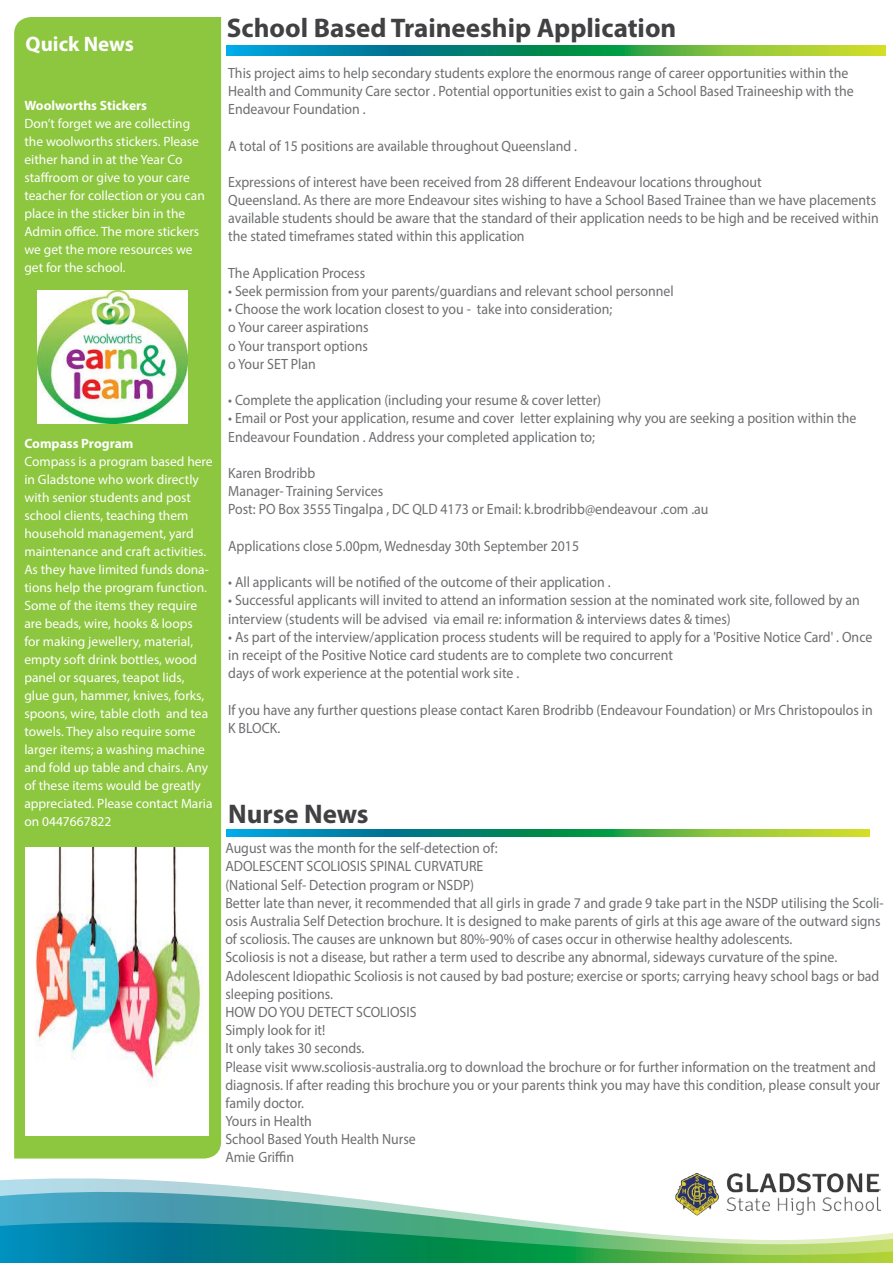
<style>
.page{position:relative;width:893px;height:1263px;background:#fff}
.page>*{position:absolute;margin:0;border:0;box-sizing:border-box;transform-origin:0 0}
.t1{font:700 27px "Myriad Pro";color:#414042}
.t2{font:700 21px "Myriad Pro";color:#fff}
.t3{font:14.85px/18.1px "Myriad Pro";color:#6d6e71;scale:.93 1}
.t4{font:13.5px/18px "Myriad Pro";color:#fff}
.t5{font:700 13.5px "Myriad Pro";color:#fff}
</style>
<div class="page">
<div style="left:14px;top:17px;width:207px;height:1141px;background:#8dc63f"></div>
<svg style="left:0;top:1178px;width:893px;height:85px"></svg>
<svg style="left:227px;top:45px;width:659px;height:10px;background:#38a067"></svg>
<img style="left:37px;top:290px;width:150px;height:133px">
<img style="left:26px;top:847px;width:183px;height:288px">
<img style="left:674px;top:1173px;width:206px;height:43px">
<svg style="left:227px;top:829px;width:642px;height:8px;background:#38a067"></svg>
<h2 class="t2" style="left:26px;top:30px;width:110px">Quick News</h2>
<p class="t5" style="left:24px;top:97px;width:124px">Woolworths Stickers</p>
<p class="t4" style="left:24px;top:114px;width:182px">Don’t forget we are collecting the woolworths stickers. Please either hand in at the Year Co staffroom or give to your care teacher for collection or you can place in the sticker bin in the<br>Admin office. The more stickers we get the more resources we get for the school.</p>
<p class="t5" style="left:24px;top:435px;width:111px">Compass Program</p>
<p class="t4" style="left:24px;top:453px;width:190px">Compass is a program based here in Gladstone who work directly with senior students and post school clients, teaching them household management, yard maintenance and craft activities.<br>As they have limited funds dona&shy;tions help the program function.<br>Some of the items they require are beads, wire, hooks &amp; loops<br>for making jewellery, material, empty soft drink bottles, wood panel or squares, teapot lids, glue gun, hammer, knives, forks, spoons, wire, table cloth and tea towels. They also require some larger items; a washing machine and fold up table and chairs. Any of these items would be greatly appreciated. Please contact Maria on 0447667822</p>
<h1 class="t1" style="left:227px;top:11px;width:451px">School Based Traineeship Application</h1>
<p class="t3" style="left:228px;top:63px;width:674px">This project aims to help secondary students explore the enormous range of career opportunities within the<br>Health and Community Care sector . Potential opportunities exist to gain a School Based Traineeship with the<br>Endeavour Foundation .</p>
<p class="t3" style="left:228px;top:136px;width:376px">A total of 15 positions are available throughout Queensland .</p>
<p class="t3" style="left:228px;top:173px;width:701px">Expressions of interest have been received from 28 different Endeavour locations throughout<br>Queensland. As there are more Endeavour sites wishing to have a School Based Trainee than we have placements available students should be aware that the standard of their application needs to be high and be received within the stated timeframes stated within this application</p>
<p class="t3" style="left:228px;top:264px;width:149px">The Application Process</p>
<p class="t3" style="left:228px;top:282px;width:480px">• Seek permission from your parents/guardians and relevant school personnel</p>
<p class="t3" style="left:228px;top:300px;width:414px">• Choose the work location closest to you - take into consideration; o Your career aspirations<br>o Your transport options<br>o Your SET Plan</p>
<p class="t3" style="left:228px;top:391px;width:402px">• Complete the application (including your resume &amp; cover letter)</p>
<p class="t3" style="left:228px;top:409px;width:677px">• Email or Post your application, resume and cover letter explaining why you are seeking a position within the<br>Endeavour Foundation . Address your completed application to;</p>
<p class="t3" style="left:228px;top:464px;width:518px">Karen Brodribb<br>Manager- Training Services<br>Post: PO Box 3555 Tingalpa , DC QLD 4173 or Email: k.brodribb@endeavour .com .au</p>
<p class="t3" style="left:228px;top:536px;width:379px">Applications close 5.00pm, Wednesday 30th September 2015</p>
<p class="t3" style="left:228px;top:573px;width:413px">• All applicants will be notified of the outcome of their application .</p>
<p class="t3" style="left:228px;top:591px;width:681px">• Successful applicants will invited to attend an information session at the nominated work site, followed by an interview (students will be advised via email re: information &amp; interviews dates &amp; times)</p>
<p class="t3" style="left:228px;top:627px;width:694px">• As part of the interview/application process students will be required to apply for a 'Positive Notice Card' . Once in receipt of the Positive Notice card students are to complete two concurrent<br>days of work experience at the potential work site .</p>
<p class="t3" style="left:228px;top:700px;width:695px">If you have any further questions please contact Karen Brodribb (Endeavour Foundation) or Mrs Christopoulos in<br>K BLOCK.</p>
<h1 class="t1" style="left:228px;top:796px;width:142px">Nurse News</h1>
<p class="t3" style="left:225px;top:839px;width:709px">August was the month for the self-detection of:<br>ADOLESCENT SCOLIOSIS SPINAL CURVATURE<br>(National Self- Detection program or NSDP)<br>Better late than never, it recommended that all girls in grade 7 and grade 9 take part in the NSDP utilising the Scoli&shy;osis Australia Self Detection brochure. It is designed to make parents of girls at this age aware of the outward signs of scoliosis. The causes are unknown but 80%-90% of cases occur in otherwise healthy adolescents.<br>Scoliosis is not a disease, but rather a term used to describe any abnormal, sideways curvature of the spine.<br>Adolescent Idiopathic Scoliosis is not caused by bad posture; exercise or sports; carrying heavy school bags or bad sleeping positions.<br>HOW DO YOU DETECT SCOLIOSIS<br>Simply look for it!<br>It only takes 30 seconds.<br>Please visit www.scoliosis-australia.org to download the brochure or for further information on the treatment and diagnosis. If after reading this brochure you or your parents think you may have this condition, please consult your family doctor.<br>Yours in Health<br>School Based Youth Health Nurse<br>Amie Griffin</p>
</div>
